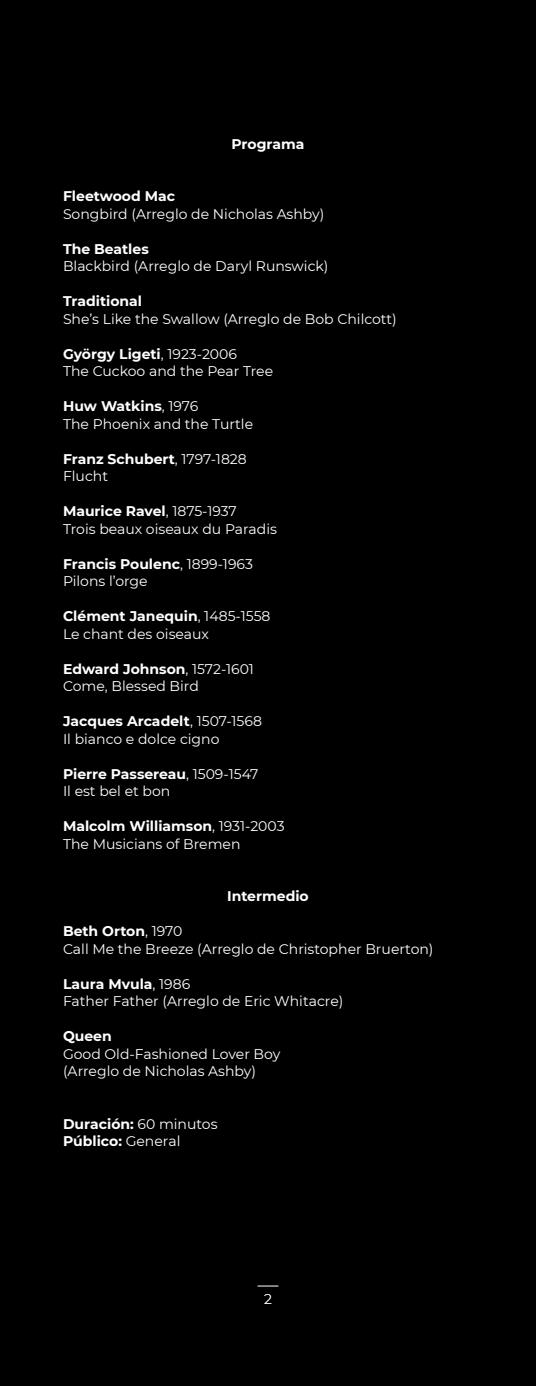
<style>
.page{position:relative;width:536px;height:1386px;background:#000}
.page>*{position:absolute;margin:0;border:0;box-sizing:border-box;transform-origin:0 0}
.t1{font:14px/17.5px "Montserrat";color:#fff}
.t2{font:700 14px/17.5px "Montserrat";color:#fff}
.t3{font:300 14px "Montserrat";color:#fff}
.s1{font-weight:700}
.s2{font-weight:400}
</style>
<div class="page">
<svg style="left:257px;top:1286px;width:21px;height:1px"></svg>
<p class="t2" style="left:231px;top:135px;width:74px">Programa</p>
<p class="t2" style="left:63px;top:187px;width:114px">Fleetwood Mac</p>
<p class="t1" style="left:63px;top:205px;width:263px">Songbird (Arreglo de Nicholas Ashby)</p>
<p class="t2" style="left:63px;top:240px;width:87px">The Beatles</p>
<p class="t1" style="left:63px;top:257px;width:267px">Blackbird (Arreglo de Daryl Runswick)</p>
<p class="t2" style="left:63px;top:292px;width:81px">Traditional</p>
<p class="t1" style="left:63px;top:310px;width:335px">She’s Like the Swallow (Arreglo de Bob Chilcott)</p>
<p class="t1" style="left:63px;top:345px;width:212px"><span class="s1">György Ligeti</span>, 1923-2006<br>The Cuckoo and the Pear Tree</p>
<p class="t1" style="left:63px;top:397px;width:192px"><span class="s1">Huw Watkins</span>, 1976<br>The Phoenix and the Turtle</p>
<p class="t1" style="left:63px;top:450px;width:185px"><span class="s1">Franz Schubert</span>, 1797-1828<br>Flucht</p>
<p class="t1" style="left:63px;top:502px;width:215px"><span class="s1">Maurice Ravel</span>, 1875-1937<br>Trois beaux oiseaux du Paradis</p>
<p class="t1" style="left:63px;top:555px;width:191px"><span class="s1">Francis Poulenc</span>, 1899-1963<br>Pilons l’orge</p>
<p class="t1" style="left:63px;top:607px;width:209px"><span class="s1">Clément Janequin</span>, 1485-1558<br>Le chant des oiseaux</p>
<p class="t1" style="left:63px;top:660px;width:192px"><span class="s1">Edward Johnson</span>, 1572-1601<br>Come, Blessed Bird</p>
<p class="t1" style="left:63px;top:712px;width:200px"><span class="s1">Jacques Arcadelt</span>, 1507-1568<br>Il bianco e dolce cigno</p>
<p class="t1" style="left:63px;top:765px;width:197px"><span class="s1">Pierre Passereau</span>, 1509-1547<br>Il est bel et bon</p>
<p class="t1" style="left:63px;top:817px;width:223px"><span class="s1">Malcolm Williamson</span>, 1931-2003<br>The Musicians of Bremen</p>
<p class="t2" style="left:227px;top:887px;width:83px">Intermedio</p>
<p class="t1" style="left:63px;top:922px;width:372px"><span class="s1">Beth Orton</span>, 1970<br>Call Me the Breeze (Arreglo de Christopher Bruerton)</p>
<p class="t1" style="left:63px;top:975px;width:282px"><span class="s1">Laura Mvula</span>, 1986<br>Father Father (Arreglo de Eric Whitacre)</p>
<p class="t2" style="left:63px;top:1027px;width:50px">Queen</p>
<p class="t1" style="left:63px;top:1045px;width:219px">Good Old-Fashioned Lover Boy (Arreglo de Nicholas Ashby)</p>
<p class="t2" style="left:63px;top:1115px;width:156px">Duración: <span class="s2">60 minutos<br></span>Público: <span class="s2">General</span></p>
<p class="t3" style="left:264px;top:1289px;width:9px">2</p>
</div>
